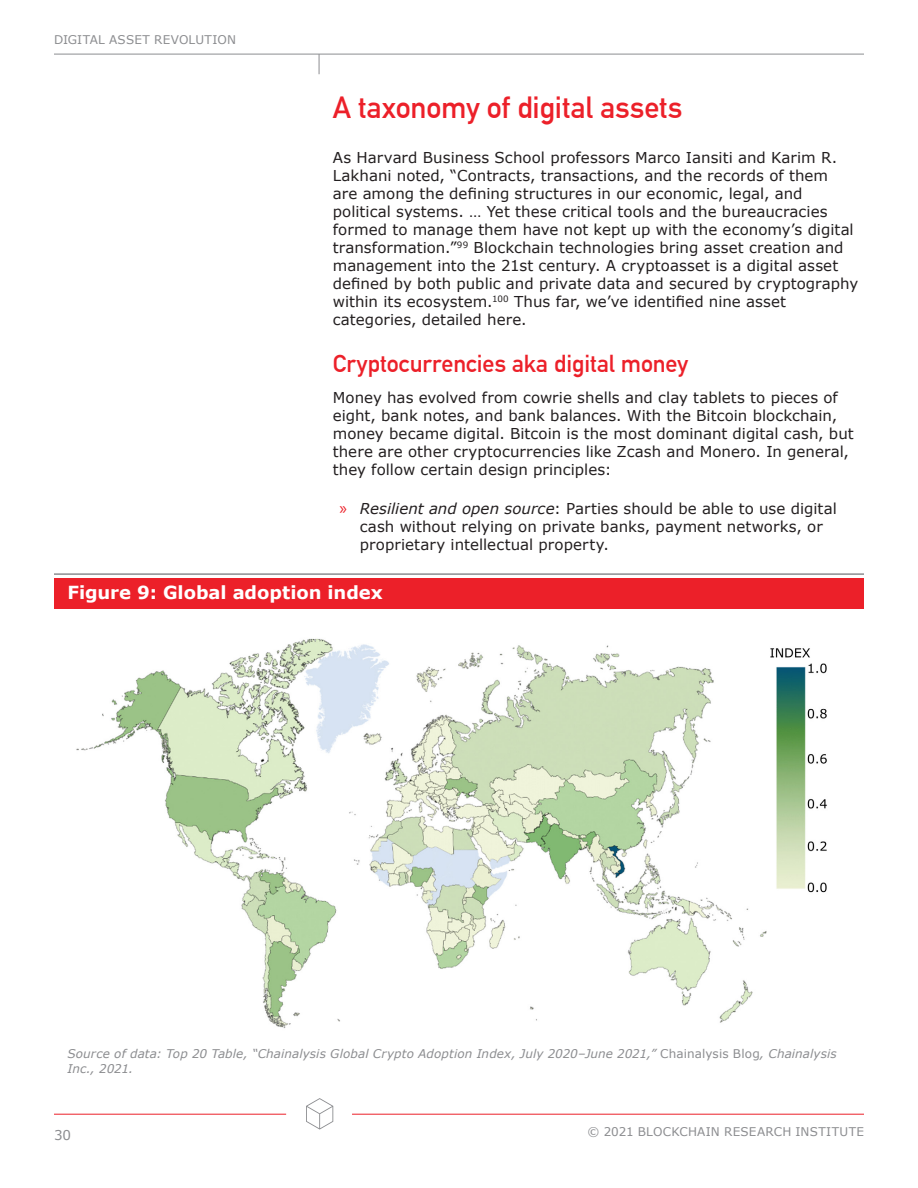
<style>
.page{position:relative;width:918px;height:1188px;background:#fff}
.page>*{position:absolute;margin:0;border:0;box-sizing:border-box;transform-origin:0 0}
.Body_-_First-level_H{font:700 30px "DIN Alternate";letter-spacing:-.005em;color:#ec2029}
.Body_-_Second-level{font:700 24px "DIN Alternate";color:#ec2029}
.Figure_-_Title{font:700 18px "Verdana";letter-spacing:-.005em;color:#fff}
.Body{font:15px/18px "Verdana";letter-spacing:.005em;color:#231f20}
.t1{font:13.5px "Verdana";color:#8c8d90}
.Figure_-_Source{font:italic 12px/15px "Verdana";letter-spacing:.005em;color:#8c8d90}
.t2{font:12px "Verdana";letter-spacing:.02em;color:#8c8d90}
.s1{font-family:"Myriad Pro";font-size:18px;color:#ec2029}
.s2{font-style:italic}
.s3{font-style:normal}
</style>
<div class="page">
<hr style="left:352px;top:1114px;width:512px;height:1px;background:#ec2029">
<hr style="left:54px;top:1114px;width:232px;height:1px;background:#ec2029">
<svg style="left:306px;top:1098px;width:27px;height:32px"></svg>
<hr style="left:54px;top:54px;width:810px;height:1px;background:#8c8d90">
<svg style="left:319px;top:54px;width:1px;height:20px"></svg>
<div style="left:54px;top:578px;width:810px;height:31px;background:#ec2029"></div>
<hr style="left:54px;top:573px;width:810px;height:2px;background:#8c8d90">
<img style="left:76px;top:638px;width:751px;height:390px">
<p class="t2" style="left:54px;top:32px;width:184px">DIGITAL ASSET REVOLUTION</p>
<p class="Body_-_First-level_H" style="left:333px;top:84px;width:351px">A taxonomy of digital assets</p>
<p class="Body" style="left:333px;top:148px;width:527px">As Harvard Business School professors Marco Iansiti and Karim R.<br>Lakhani noted, “Contracts, transactions, and the records of them<br>are among the defining structures in our economic, legal, and political systems. … Yet these critical tools and the bureaucracies formed to manage them have not kept up with the economy’s digital transformation.”<sup>99</sup> Blockchain technologies bring asset creation and management into the 21st century. A cryptoasset is a digital asset defined by both public and private data and secured by cryptography within its ecosystem.<sup>100</sup> Thus far, we’ve identified nine asset categories, detailed here.</p>
<p class="Body_-_Second-level" style="left:333px;top:345px;width:357px">Cryptocurrencies aka digital money</p>
<p class="Body" style="left:333px;top:389px;width:522px">Money has evolved from cowrie shells and clay tablets to pieces of eight, bank notes, and bank balances. With the Bitcoin blockchain, money became digital. Bitcoin is the most dominant digital cash, but there are other cryptocurrencies like Zcash and Monero. In general, they follow certain design principles:</p>
<p class="Body" style="left:360px;top:499px;width:479px;text-indent:-20px"><span class="s1">»</span> <span class="s2">Resilient and open source</span>: Parties should be able to use digital cash without relying on private banks, payment networks, or proprietary intellectual property.</p>
<p class="Figure_-_Title" style="left:68px;top:581px;width:317px">Figure 9: Global adoption index</p>
<p class="Figure_-_Source" style="left:68px;top:1046px;width:771px">Source of data: Top 20 Table, “Chainalysis Global Crypto Adoption Index, July 2020–June 2021,” <span class="s3">Chainalysis Blog</span>, Chainalysis<br>Inc., 2021.</p>
<p class="t1" style="left:54px;top:1127px;width:19px">30</p>
<p class="t2" style="left:587px;top:1124px;width:278px">© 2021 BLOCKCHAIN RESEARCH INSTITUTE</p>
</div>
